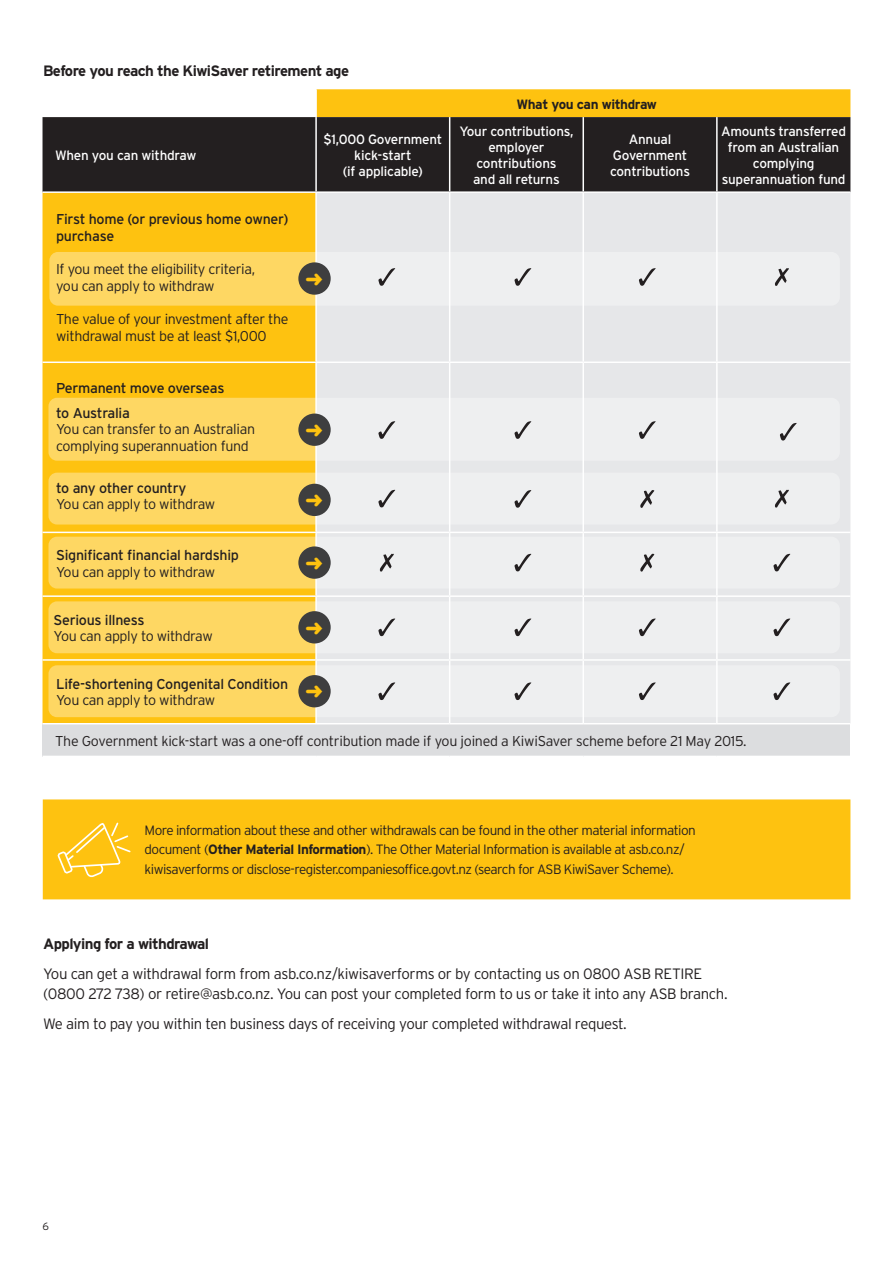
<style>
.page{position:relative;width:893px;height:1263px;background:#fff}
.page>*{position:absolute;margin:0;border:0;box-sizing:border-box;transform-origin:0 0}
.t1{font:300 15px/19.5px "Interstate";letter-spacing:-.025em;color:#231f20}
.t2{font:700 15px "Interstate";letter-spacing:-.04em;color:#231f20}
.t3{font:300 14.25px/16.5px "Interstate";letter-spacing:-.025em;color:#231f20}
.t4{font:14.25px/16.5px "Interstate";letter-spacing:-.02em;color:#231f20}
.t5{font:300 13.5px/19.5px "Interstate";letter-spacing:-.04em;color:#231f20}
.t6{font:13.5px/15.8px "Interstate";letter-spacing:-.02em;color:#fff;text-align:center}
.t7{font:700 13.5px "Interstate";letter-spacing:-.03em;color:#231f20}
.t8{font:300 10.5px "Interstate";color:#231f20}
.s1{font-weight:700}
</style>
<div class="page">
<div style="left:43px;top:799px;width:807px;height:100px;background:#fec210;border:2px solid #fec210"></div>
<svg style="left:57px;top:822px;width:74px;height:56px"></svg>
<svg style="left:43px;top:89px;width:807px;height:634px;background:#fec828"></svg>
<div style="left:43px;top:117px;width:807px;height:74px;background:#231f20"></div>
<div style="left:317px;top:193px;width:533px;height:530px;background:#e6e7e9"></div>
<div style="left:43px;top:724px;width:807px;height:32px;background:#dcdddf"></div>
<hr style="left:315px;top:193px;width:2px;height:168px;background:#fff">
<hr style="left:315px;top:363px;width:2px;height:169px;background:#fff">
<hr style="left:315px;top:533px;width:2px;height:62px;background:#fff">
<hr style="left:315px;top:597px;width:2px;height:62px;background:#fff">
<hr style="left:315px;top:661px;width:2px;height:62px;background:#fff">
<hr style="left:582px;top:193px;width:2px;height:168px;background:#fff">
<hr style="left:716px;top:193px;width:2px;height:168px;background:#fff">
<hr style="left:582px;top:363px;width:2px;height:169px;background:#fff">
<hr style="left:716px;top:363px;width:2px;height:169px;background:#fff">
<hr style="left:582px;top:533px;width:2px;height:62px;background:#fff">
<hr style="left:716px;top:533px;width:2px;height:62px;background:#fff">
<hr style="left:582px;top:597px;width:2px;height:62px;background:#fff">
<hr style="left:716px;top:597px;width:2px;height:62px;background:#fff">
<hr style="left:582px;top:661px;width:2px;height:62px;background:#fff">
<hr style="left:716px;top:661px;width:2px;height:62px;background:#fff">
<hr style="left:315px;top:89px;width:2px;height:28px;background:#fff">
<hr style="left:315px;top:117px;width:2px;height:74px;background:#fff">
<hr style="left:582px;top:117px;width:2px;height:74px;background:#fff">
<hr style="left:716px;top:117px;width:2px;height:74px;background:#fff">
<hr style="left:449px;top:117px;width:1px;height:74px;background:#fff">
<hr style="left:449px;top:193px;width:1px;height:168px;background:#fff">
<hr style="left:449px;top:363px;width:1px;height:169px;background:#fff">
<hr style="left:449px;top:533px;width:1px;height:62px;background:#fff">
<hr style="left:449px;top:597px;width:1px;height:62px;background:#fff">
<hr style="left:449px;top:661px;width:1px;height:62px;background:#fff">
<hr style="left:43px;top:361px;width:273px;height:2px;background:#fff">
<hr style="left:316px;top:361px;width:134px;height:2px;background:#fff">
<hr style="left:450px;top:361px;width:133px;height:2px;background:#fff">
<hr style="left:583px;top:361px;width:134px;height:2px;background:#fff">
<hr style="left:717px;top:361px;width:133px;height:2px;background:#fff">
<hr style="left:43px;top:532px;width:273px;height:1px;background:#fff">
<hr style="left:316px;top:532px;width:134px;height:1px;background:#fff">
<hr style="left:450px;top:532px;width:133px;height:1px;background:#fff">
<hr style="left:583px;top:532px;width:134px;height:1px;background:#fff">
<hr style="left:717px;top:532px;width:133px;height:1px;background:#fff">
<hr style="left:43px;top:191px;width:273px;height:2px;background:#fff">
<hr style="left:316px;top:191px;width:134px;height:2px;background:#fff">
<hr style="left:450px;top:191px;width:133px;height:2px;background:#fff">
<hr style="left:583px;top:191px;width:134px;height:2px;background:#fff">
<hr style="left:717px;top:191px;width:133px;height:2px;background:#fff">
<hr style="left:43px;top:595px;width:273px;height:2px;background:#fff">
<hr style="left:43px;top:659px;width:273px;height:2px;background:#fff">
<hr style="left:316px;top:595px;width:134px;height:2px;background:#fff">
<hr style="left:316px;top:659px;width:134px;height:2px;background:#fff">
<hr style="left:450px;top:595px;width:133px;height:2px;background:#fff">
<hr style="left:450px;top:659px;width:133px;height:2px;background:#fff">
<hr style="left:583px;top:595px;width:134px;height:2px;background:#fff">
<hr style="left:583px;top:659px;width:134px;height:2px;background:#fff">
<hr style="left:717px;top:595px;width:133px;height:2px;background:#fff">
<hr style="left:717px;top:659px;width:133px;height:2px;background:#fff">
<svg style="left:49px;top:252px;width:791px;height:54px;background:#f3e6bf"></svg>
<svg style="left:48px;top:398px;width:792px;height:63px;background:#f3e6bf"></svg>
<svg style="left:48px;top:473px;width:792px;height:51px;background:#f3e6bf"></svg>
<svg style="left:48px;top:601px;width:792px;height:52px;background:#f3e6bf"></svg>
<svg style="left:48px;top:665px;width:792px;height:52px;background:#f3e6bf"></svg>
<svg style="left:48px;top:537px;width:792px;height:51px;background:#f3e6bf"></svg>
<svg style="left:378px;top:421px;width:17px;height:18px"></svg>
<svg style="left:514px;top:421px;width:17px;height:18px"></svg>
<svg style="left:514px;top:490px;width:17px;height:18px"></svg>
<svg style="left:514px;top:554px;width:17px;height:17px"></svg>
<svg style="left:639px;top:421px;width:17px;height:18px"></svg>
<svg style="left:378px;top:618px;width:17px;height:18px"></svg>
<svg style="left:514px;top:618px;width:17px;height:18px"></svg>
<svg style="left:639px;top:618px;width:17px;height:18px"></svg>
<svg style="left:773px;top:618px;width:17px;height:18px"></svg>
<svg style="left:378px;top:682px;width:17px;height:18px"></svg>
<svg style="left:514px;top:682px;width:17px;height:18px"></svg>
<svg style="left:639px;top:682px;width:17px;height:18px"></svg>
<svg style="left:773px;top:682px;width:17px;height:18px"></svg>
<svg style="left:773px;top:554px;width:17px;height:17px"></svg>
<svg style="left:378px;top:490px;width:17px;height:17px"></svg>
<svg style="left:380px;top:554px;width:14px;height:18px"></svg>
<svg style="left:640px;top:554px;width:14px;height:18px"></svg>
<svg style="left:640px;top:490px;width:14px;height:18px"></svg>
<svg style="left:775px;top:490px;width:14px;height:18px"></svg>
<svg style="left:780px;top:423px;width:17px;height:17px"></svg>
<div style="left:298px;top:262px;width:33px;height:33px;background:#3e3e3f;border-radius:50%"></div>
<div style="left:298px;top:414px;width:33px;height:32px;background:#3e3e3f;border-radius:50%"></div>
<div style="left:298px;top:484px;width:33px;height:32px;background:#3e3e3f;border-radius:50%"></div>
<div style="left:298px;top:546px;width:33px;height:33px;background:#3e3e3f;border-radius:50%"></div>
<div style="left:298px;top:611px;width:33px;height:32px;background:#3e3e3f;border-radius:50%"></div>
<div style="left:298px;top:675px;width:33px;height:32px;background:#3e3e3f;border-radius:50%"></div>
<svg style="left:378px;top:268px;width:17px;height:18px"></svg>
<svg style="left:514px;top:268px;width:17px;height:18px"></svg>
<svg style="left:639px;top:268px;width:17px;height:18px"></svg>
<svg style="left:775px;top:268px;width:14px;height:18px"></svg>
<p class="t2" style="left:43px;top:61px;width:308px">Before you reach the KiwiSaver retirement age</p>
<p class="t7" style="left:516px;top:96px;width:142px">What you can withdraw</p>
<p class="t6" style="left:55px;top:147px;width:143px">When you can withdraw</p>
<p class="t4" style="left:56px;top:211px;width:234px">First home (or previous home owner) purchase</p>
<p class="t3" style="left:56px;top:261px;width:201px">If you meet the eligibility criteria, you can apply to withdraw</p>
<p class="t3" style="left:56px;top:311px;width:234px">The value of your investment after the withdrawal must be at least $1,000</p>
<p class="t4" style="left:56px;top:375px;width:170px;line-height:25px">Permanent move overseas to Australia</p>
<p class="t3" style="left:56px;top:421px;width:200px">You can transfer to an Australian complying superannuation fund</p>
<p class="t4" style="left:56px;top:479px;width:132px">to any other country</p>
<p class="t3" style="left:56px;top:496px;width:161px">You can apply to withdraw</p>
<p class="t4" style="left:56px;top:547px;width:184px">Significant financial hardship</p>
<p class="t3" style="left:56px;top:563px;width:161px">You can apply to withdraw</p>
<p class="t4" style="left:54px;top:611px;width:92px">Serious illness</p>
<p class="t3" style="left:54px;top:628px;width:161px">You can apply to withdraw</p>
<p class="t4" style="left:56px;top:675px;width:234px">Life-shortening Congenital Condition</p>
<p class="t3" style="left:56px;top:692px;width:161px">You can apply to withdraw</p>
<p class="t6" style="left:323px;top:132px;width:120px">$1,000 Government kick-start<br>(if applicable)</p>
<p class="t6" style="left:459px;top:124px;width:116px">Your contributions, employer contributions<br>and all returns</p>
<p class="t6" style="left:610px;top:132px;width:82px">Annual<br>Government contributions</p>
<p class="t6" style="left:721px;top:124px;width:127px">Amounts transferred from an Australian complying superannuation fund</p>
<p class="t3" style="left:55px;top:732px;width:693px">The Government kick-start was a one-off contribution made if you joined a KiwiSaver scheme before 21 May 2015.</p>
<p class="t5" style="left:145px;top:820px;width:553px">More information about these and other withdrawals can be found in the other material information document (<span class="s1">Other Material Information</span>). The Other Material Information is available at asb.co.nz/ kiwisaverforms or disclose-register.companiesoffice.govt.nz (search for ASB KiwiSaver Scheme).</p>
<p class="t2" style="left:43px;top:934px;width:168px">Applying for a withdrawal</p>
<p class="t1" style="left:43px;top:964px;width:686px">You can get a withdrawal form from asb.co.nz/kiwisaverforms or by contacting us on 0800 ASB RETIRE (0800 272 738) or retire@asb.co.nz. You can post your completed form to us or take it into any ASB branch.</p>
<p class="t1" style="left:43px;top:1013px;width:585px">We aim to pay you within ten business days of receiving your completed withdrawal request.</p>
<p class="t8" style="left:43px;top:1220px;width:8px">6</p>
</div>
